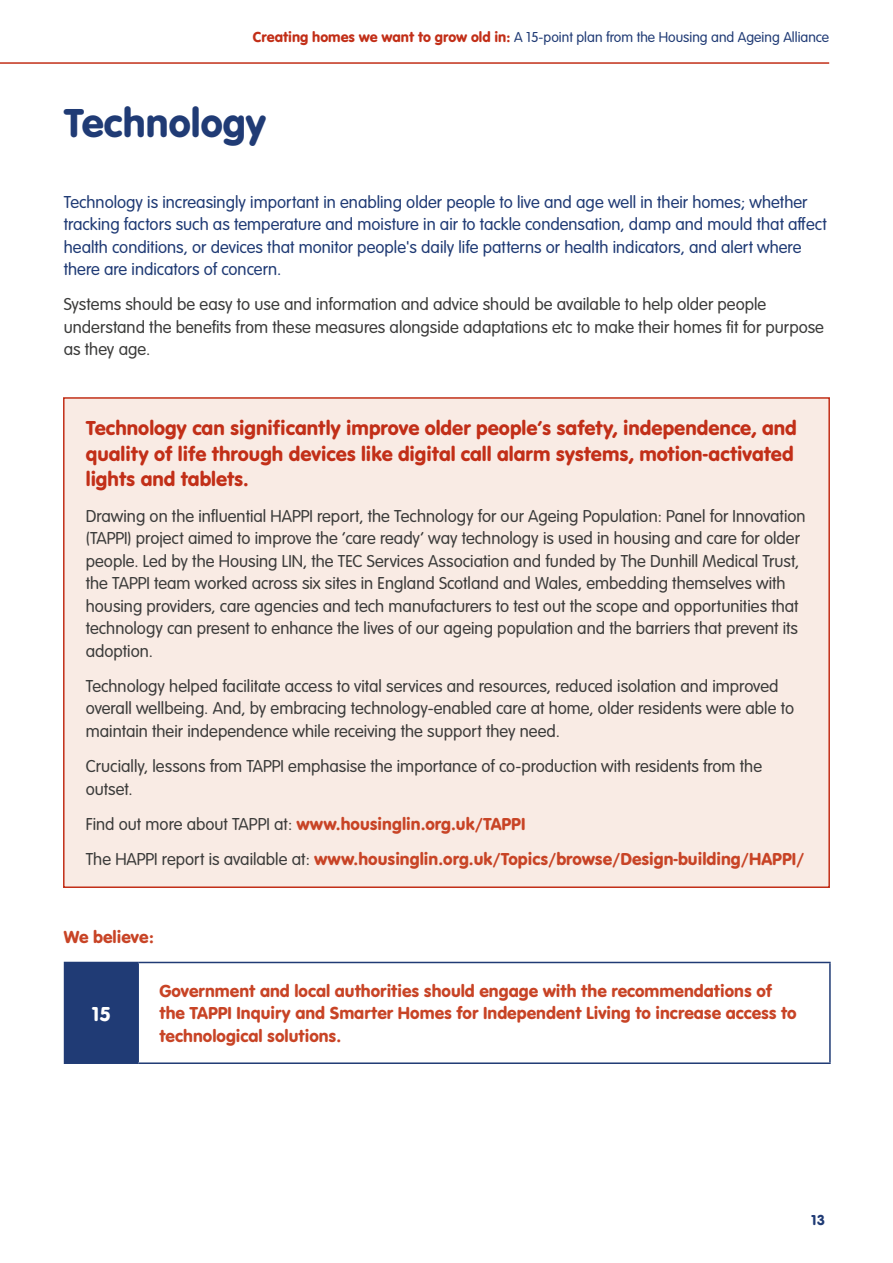
<style>
.page{position:relative;width:893px;height:1263px;background:#fff}
.page>*{position:absolute;margin:0;border:0;box-sizing:border-box;transform-origin:0 0}
.t1{font:42px "VAG Rundschrift D";color:#203b75}
.t2{font:21px/25.5px "VAG Rundschrift D";color:#c22f18}
.t3{font:21px "VAG Rundschrift D";color:#fff}
.t4{font:300 18px/22.5px "VAG Rundschrift D";color:#3c3c3b}
.t5{font:300 18px/22.5px "VAG Rundschrift D";color:#203b75}
.t6{font:18px/22.5px "VAG Rundschrift D";color:#c84426}
.t7{font:300 15px "VAG Rundschrift D";color:#203b75}
.t8{font:15px "VAG Rundschrift D";color:#203b75}
.s1{font-weight:400;color:#c22f18}
.s2{font-weight:300;color:#3c3c3b}
</style>
<div class="page">
<hr style="left:0;top:62px;width:829px;height:2px;background:#c22f18">
<div style="left:65px;top:962px;width:73px;height:101px;background:#203b75"></div>
<hr style="left:64px;top:962px;width:74px;height:1px;background:#203b75">
<hr style="left:64px;top:963px;width:1px;height:99px;background:#203b75">
<hr style="left:138px;top:962px;width:693px;height:1px;background:#203b75">
<hr style="left:137px;top:963px;width:2px;height:99px;background:#203b75">
<hr style="left:829px;top:963px;width:2px;height:99px;background:#203b75">
<hr style="left:64px;top:1062px;width:74px;height:2px;background:#203b75">
<hr style="left:138px;top:1062px;width:693px;height:2px;background:#203b75">
<div style="left:64px;top:398px;width:765px;height:489px;background:#f9ebe4"></div>
<p class="t7" style="left:253px;top:29px;width:578px"><span class="s1">Creating homes we want to grow old in:</span> A 15-point plan from the Housing and Ageing Alliance</p>
<h1 class="t1" style="left:64px;top:98px;width:204px">Technology</h1>
<p class="t5" style="left:64px;top:191px;width:765px">Technology is increasingly important in enabling older people to live and age well in their homes; whether tracking factors such as temperature and moisture in air to tackle condensation, damp and mould that affect health conditions, or devices that monitor people's daily life patterns or health indicators, and alert where there are indicators of concern.</p>
<p class="t4" style="left:64px;top:294px;width:762px">Systems should be easy to use and information and advice should be available to help older people understand the benefits from these measures alongside adaptations etc to make their homes fit for purpose as they age.</p>
<p class="t2" style="left:86px;top:416px;width:713px">Technology can significantly improve older people’s safety, independence, and quality of life through devices like digital call alarm systems, motion-activated lights and tablets.</p>
<p class="t4" style="left:86px;top:505px;width:721px">Drawing on the influential HAPPI report, the Technology for our Ageing Population: Panel for Innovation (TAPPI) project aimed to improve the ‘care ready’ way technology is used in housing and care for older people. Led by the Housing LIN, the TEC Services Association and funded by The Dunhill Medical Trust, the TAPPI team worked across six sites in England Scotland and Wales, embedding themselves with housing providers, care agencies and tech manufacturers to test out the scope and opportunities that technology can present to enhance the lives of our ageing population and the barriers that prevent its adoption.</p>
<p class="t4" style="left:86px;top:675px;width:710px">Technology helped facilitate access to vital services and resources, reduced isolation and improved overall wellbeing. And, by embracing technology-enabled care at home, older residents were able to maintain their independence while receiving the support they need.</p>
<p class="t4" style="left:86px;top:755px;width:678px">Crucially, lessons from TAPPI emphasise the importance of co-production with residents from the outset.</p>
<p class="t6" style="left:86px;top:806px;width:720px;line-height:35.2px"><span class="s2">Find out more about TAPPI at:</span> www.housinglin.org.uk/TAPPI<br><span class="s2">The HAPPI report is available at:</span> www.housinglin.org.uk/Topics/browse/Design-building/HAPPI/</p>
<p class="t6" style="left:64px;top:926px;width:92px">We believe:</p>
<p class="t3" style="left:92px;top:1001px;width:20px">15</p>
<p class="t6" style="left:159px;top:980px;width:639px">Government and local authorities should engage with the recommendations of the TAPPI Inquiry and Smarter Homes for Independent Living to increase access to technological solutions.</p>
<p class="t8" style="left:811px;top:1211px;width:15px">13</p>
</div>
